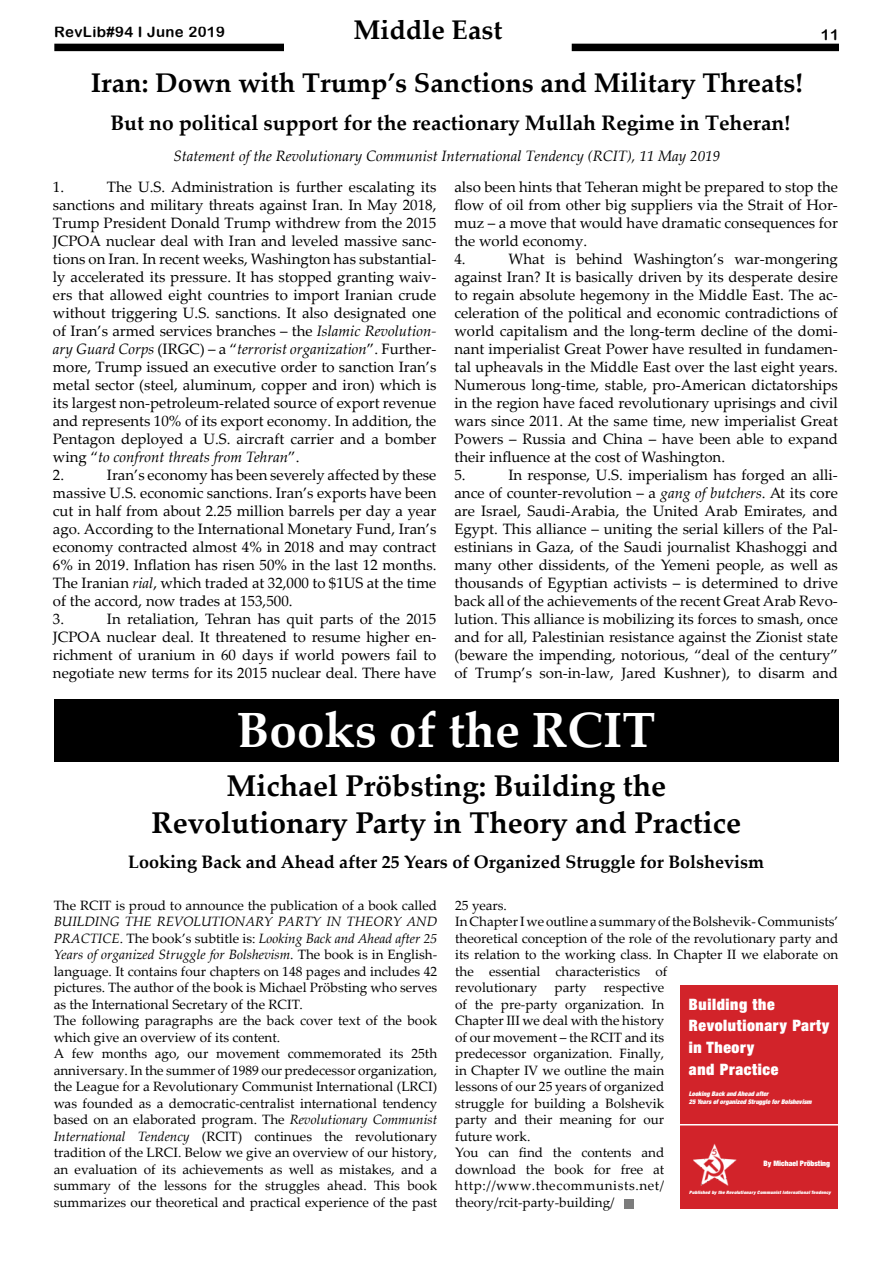
<style>
.page{position:relative;width:893px;height:1263px;background:#fff}
.page>*{position:absolute;margin:0;border:0;box-sizing:border-box;transform-origin:0 0}
.t1{font:700 49.5px "Palatino Linotype";color:#fff}
.t2{font:700 30px/37.5px "Palatino Linotype";color:#000;text-align:center}
.t3{font:700 27px "Palatino Linotype";color:#000}
.t4{font:700 21px "Palatino Linotype";color:#000}
.t5{font:700 18px "Palatino Linotype";color:#000}
.t6{font:900 condensed 15.75px/21.8px "Helvetica Neue LT Std";letter-spacing:.04em;color:#fff}
.t7{font:15px/18px "Palatino Linotype";color:#000}
.t8{font:italic 15px "Palatino Linotype";color:#000}
.t9{font:15px "Arial Rounded MT Bold";letter-spacing:.025em;color:#000}
.t10{font:13.5px/16.5px "Palatino Linotype";color:#000}
.t11{font:900 condensed 7.5px "Helvetica Neue LT Std";color:#fff}
.t12{font:italic 900 condensed 6.3px/8.6px "Helvetica Neue LT Std";color:#fff}
.t13{font:italic 900 condensed 4.5px "Helvetica Neue LT Std";letter-spacing:.03em;color:#fff;scale:1.07 1}
.s1{font-style:italic}
</style>
<div class="page">
<div style="left:54px;top:44px;width:785px;height:7px;background:#000"></div>
<div style="left:285px;top:19px;width:286px;height:37px;background:#fff"></div>
<div style="left:54px;top:699px;width:785px;height:63px;background:#000"></div>
<div style="left:680px;top:985px;width:157px;height:223px;background:#d2232a"></div>
<hr style="left:680px;top:1124px;width:157px;height:1px;background:#fff">
<img style="left:693px;top:1143px;width:44px;height:43px">
<svg style="left:624px;top:1199px;width:9px;height:9px"></svg>
<p class="t9" style="left:54px;top:23px;width:173px">RevLib#94 I June 2019</p>
<h3 class="t3" style="left:353px;top:11px;width:151px">Middle East</h3>
<p class="t9" style="left:821px;top:26px;width:20px">11</p>
<h3 class="t3" style="left:91px;top:64px;width:714px">Iran: Down with Trump’s Sanctions and Military Threats!</h3>
<h3 class="t4" style="left:110px;top:108px;width:681px">But no political support for the reactionary Mullah Regime in Teheran!</h3>
<p class="t8" style="left:174px;top:145px;width:548px">Statement of the Revolutionary Communist International Tendency (RCIT), 11 May 2019</p>
<p class="t7" style="left:53px;top:177px;width:385px;text-indent:54px">The U.S. Administration is further escalating its sanctions and military threats against Iran. In May 2018, Trump President Donald Trump withdrew from the 2015<br>JCPOA nuclear deal with Iran and leveled massive sanc&shy;tions on Iran. In recent weeks, Washington has substantial&shy;ly accelerated its pressure. It has stopped granting waiv&shy;ers that allowed eight countries to import Iranian crude without triggering U.S. sanctions. It also designated one of Iran’s armed services branches – the <span class="s1">Islamic Revolution&shy;ary Guard Corps</span> (IRGC) – a “<span class="s1">terrorist organization</span>”. Further&shy;more, Trump issued an executive order to sanction Iran’s metal sector (steel, aluminum, copper and iron) which is its largest non-petroleum-related source of export revenue and represents 10% of its export economy. In addition, the Pentagon deployed a U.S. aircraft carrier and a bomber wing “<span class="s1">to confront threats from Tehran</span>”.<br>2.</p>
<p class="t7" style="left:53px;top:177px;width:13px">1.</p>
<p class="t7" style="left:53px;top:465px;width:385px;text-indent:54px">Iran’s economy has been severely affected by these massive U.S. economic sanctions. Iran’s exports have been cut in half from about 2.25 million barrels per day a year ago. According to the International Monetary Fund, Iran’s economy contracted almost 4% in 2018 and may contract 6% in 2019. Inflation has risen 50% in the last 12 months.<br>The Iranian <span class="s1">rial</span>, which traded at 32,000 to $1US at the time of the accord, now trades at 153,500.<br>3.</p>
<p class="t7" style="left:53px;top:609px;width:385px;text-align:justify;text-indent:54px">In retaliation, Tehran has quit parts of the 2015<br>JCPOA nuclear deal. It threatened to resume higher en&shy;richment of uranium in 60 days if world powers fail to negotiate new terms for its 2015 nuclear deal. There have</p>
<p class="t7" style="left:454px;top:177px;width:385px">also been hints that Teheran might be prepared to stop the flow of oil from other big suppliers via the Strait of Hor&shy;muz – a move that would have dramatic consequences for the world economy.<br>4.</p>
<p class="t7" style="left:454px;top:249px;width:385px;text-indent:54px">What is behind Washington’s war-mongering against Iran? It is basically driven by its desperate desire to regain absolute hegemony in the Middle East. The ac&shy;celeration of the political and economic contradictions of world capitalism and the long-term decline of the domi&shy;nant imperialist Great Power have resulted in fundamen&shy;tal upheavals in the Middle East over the last eight years.<br>Numerous long-time, stable, pro-American dictatorships in the region have faced revolutionary uprisings and civil wars since 2011. At the same time, new imperialist Great Powers – Russia and China – have been able to expand their influence at the cost of Washington.<br>5.</p>
<p class="t7" style="left:454px;top:465px;width:385px;text-align:justify;text-indent:54px">In response, U.S. imperialism has forged an alli&shy;ance of counter-revolution – a <span class="s1">gang of butchers</span>. At its core are Israel, Saudi-Arabia, the United Arab Emirates, and Egypt. This alliance – uniting the serial killers of the Pal&shy;estinians in Gaza, of the Saudi journalist Khashoggi and many other dissidents, of the Yemeni people, as well as thousands of Egyptian activists – is determined to drive back all of the achievements of the recent Great Arab Revo&shy;lution. This alliance is mobilizing its forces to smash, once and for all, Palestinian resistance against the Zionist state (beware the impending, notorious, “deal of the century” of Trump’s son-in-law, Jared Kushner), to disarm and</p>
<h1 class="t1" style="left:237px;top:695px;width:420px">Books of the RCIT</h1>
<h2 class="t2" style="left:151px;top:766px;width:591px">Michael Pröbsting: Building the<br>Revolutionary Party in Theory and Practice</h2>
<p class="t5" style="left:128px;top:849px;width:638px">Looking Back and Ahead after 25 Years of Organized Struggle for Bolshevism</p>
<p class="t10" style="left:54px;top:896px;width:385px">The RCIT is proud to announce the publication of a book called</p>
<p class="t10" style="left:54px;top:913px;width:385px"><span class="s1">BUILDING THE REVOLUTIONARY PARTY IN THEORY AND PRACTICE</span>. The book’s subtitle is: <span class="s1">Looking Back and Ahead after 25<br>Years of organized Struggle for Bolshevism</span>. The book is in English&shy;language. It contains four chapters on 148 pages and includes 42 pictures. The author of the book is Michael Pröbsting who serves as the International Secretary of the RCIT.<br>The following paragraphs are the back cover text of the book which give an overview of its content.<br>A few months ago, our movement commemorated its 25th anniversary. In the summer of 1989 our predecessor organization, the League for a Revolutionary Communist International (LRCI) was founded as a democratic-centralist international tendency based on an elaborated program. The <span class="s1">Revolutionary Communist International Tendency</span> (RCIT) continues the revolutionary tradition of the LRCI. Below we give an overview of our history, an evaluation of its achievements as well as mistakes, and a summary of the lessons for the struggles ahead. This book summarizes our theoretical and practical experience of the past</p>
<p class="t10" style="left:455px;top:896px;width:385px">25 years.<br>In Chapter I we outline a summary of the Bolshevik- Communists’ theoretical conception of the role of the revolutionary party and its relation to the working class. In Chapter II we elaborate on the essential characteristics of<br>revolutionary</p>
<p class="t10" style="left:455px;top:979px;width:211px;text-indent:149px">respective of the pre-party organization. In<br>Chapter III we deal with the history of our movement – the RCIT and its predecessor organization. Finally, in Chapter IV we outline the main lessons of our 25 years of organized struggle for building a Bolshevik party and their meaning for our future work.<br>You can find the contents and download the book for free at http://www.thecommunists.net/ theory/rcit-party-building/</p>
<p class="t10" style="left:555px;top:979px;width:34px">party</p>
<p class="t6" style="left:689px;top:993px;width:142px">Building the<br>Revolutionary Party in Theory<br>and Practice</p>
<p class="t12" style="left:689px;top:1089px;width:124px">Looking Back and Ahead after<br>25 Years of organized Struggle for Bolshevism</p>
<p class="t11" style="left:763px;top:1158px;width:68px">By Michael Pröbsting</p>
<p class="t13" style="left:689px;top:1190px;width:134px">Published by the Revolutionary Communist International Tendency</p>
</div>
